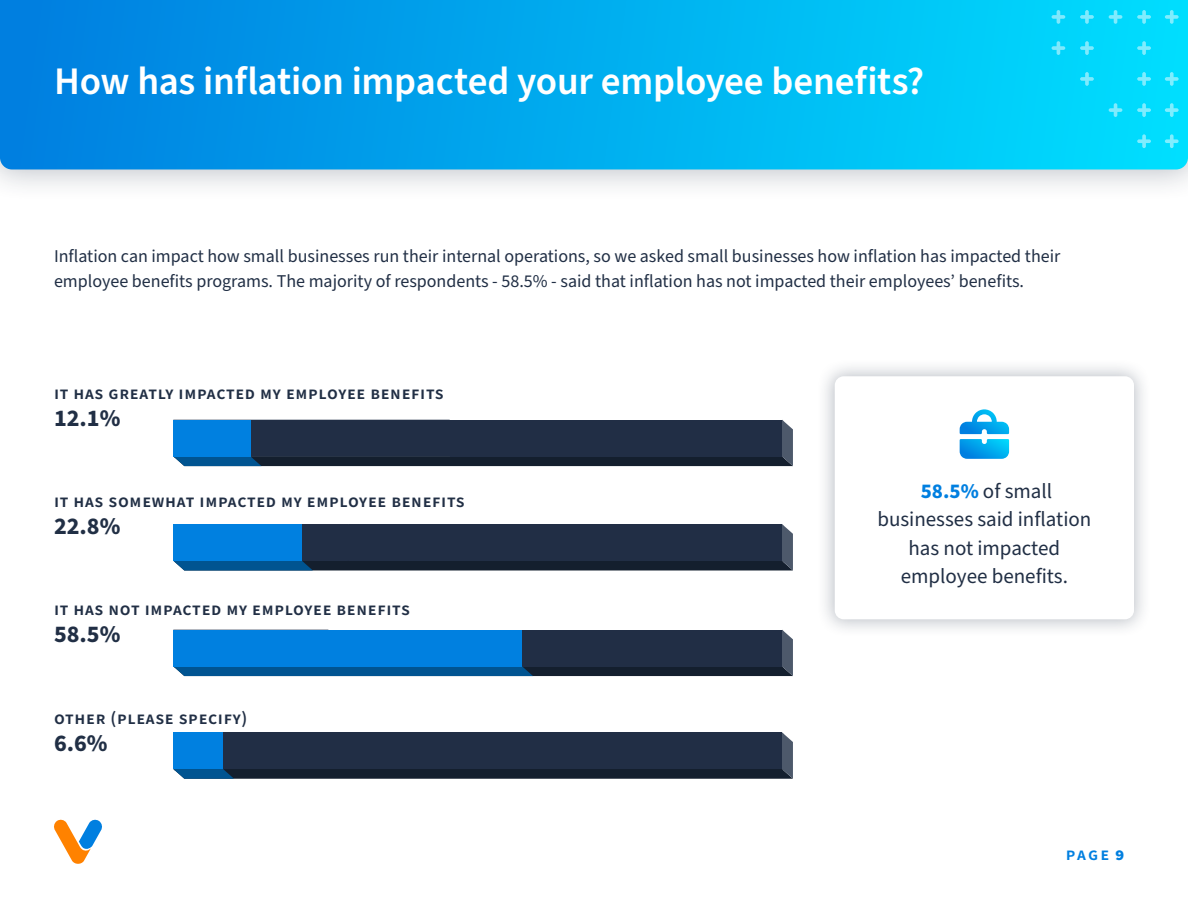
<style>
.page{position:relative;width:1188px;height:918px;background:#fff}
.page>*{position:absolute;margin:0;border:0;box-sizing:border-box;transform-origin:0 0}
.t1{font:600 39px "Source Sans Pro";color:#fff}
.t2{font:700 24px "Source Sans Pro";color:#212f45}
.t3{font:21px/28.5px "Source Sans Pro";color:#212f45;text-align:center}
.t4{font:18px/25.5px "Source Sans Pro";color:#212f45}
.t5{font:600 18px "Source Sans Pro";letter-spacing:.04em;color:#212f45}
.t6{font:600 18px "Source Sans Pro";color:#007fe0}
.s1{font-weight:700;color:#007fe0}
.s2{font-weight:700}
</style>
<div class="page">
<svg style="left:54px;top:820px;width:48px;height:44px"></svg>
<div style="left:0;top:0;width:1188px;height:202px;background:#212f45;opacity:.3"></div>
<svg style="left:0;top:0;width:1188px;height:170px;background:#00adee"></svg>
<div style="left:816px;top:358px;width:336px;height:279px;background:#212f45;opacity:.3"></div>
<div style="left:835px;top:376px;width:299px;height:243px;background:#fff;border-radius:9px"></div>
<svg style="left:173px;top:419px;width:620px;height:47px;background:#233248"></svg>
<div style="left:173px;top:420px;width:77px;height:36px;background:#0080e0"></div>
<svg style="left:173px;top:524px;width:620px;height:46px;background:#1e2e45"></svg>
<div style="left:173px;top:524px;width:129px;height:37px;background:#0080e0"></div>
<svg style="left:173px;top:629px;width:620px;height:47px;background:#223e5b"></svg>
<div style="left:173px;top:630px;width:349px;height:36px;background:#0080e0"></div>
<svg style="left:173px;top:732px;width:620px;height:47px;background:#202d43"></svg>
<div style="left:173px;top:732px;width:50px;height:37px;background:#0080e0"></div>
<svg style="left:1165px;top:10px;width:14px;height:14px"></svg>
<svg style="left:1165px;top:72px;width:14px;height:14px"></svg>
<svg style="left:1165px;top:103px;width:14px;height:14px"></svg>
<svg style="left:1165px;top:134px;width:14px;height:14px"></svg>
<svg style="left:1137px;top:10px;width:14px;height:14px"></svg>
<svg style="left:1137px;top:41px;width:14px;height:14px"></svg>
<svg style="left:1109px;top:10px;width:13px;height:14px"></svg>
<svg style="left:1080px;top:10px;width:14px;height:14px"></svg>
<svg style="left:1080px;top:41px;width:14px;height:14px"></svg>
<svg style="left:1137px;top:72px;width:14px;height:14px"></svg>
<svg style="left:1137px;top:103px;width:14px;height:14px"></svg>
<svg style="left:1137px;top:134px;width:14px;height:14px"></svg>
<svg style="left:1109px;top:103px;width:13px;height:14px"></svg>
<svg style="left:1080px;top:72px;width:14px;height:14px"></svg>
<svg style="left:1052px;top:10px;width:13px;height:14px"></svg>
<svg style="left:1052px;top:41px;width:13px;height:14px"></svg>
<svg style="left:960px;top:409px;width:49px;height:50px"></svg>
<h1 class="t1" style="left:54px;top:55px;width:872px">How has inflation impacted your employee benefits?</h1>
<p class="t4" style="left:54px;top:244px;width:1008px">Inflation can impact how small businesses run their internal operations, so we asked small businesses how inflation has impacted their employee benefits programs. The majority of respondents - 58.5% - said that inflation has not impacted their employees’ benefits.</p>
<p class="t5" style="left:54px;top:381px;width:391px">it has greatly impacted my employee benefits</p>
<h2 class="t2" style="left:54px;top:402px;width:68px">12.1%</h2>
<p class="t5" style="left:54px;top:489px;width:412px">it has somewhat impacted my employee benefits</p>
<h2 class="t2" style="left:54px;top:510px;width:68px">22.8%</h2>
<p class="t5" style="left:54px;top:597px;width:357px">it has not impacted my employee benefits</p>
<h2 class="t2" style="left:54px;top:618px;width:68px">58.5%</h2>
<p class="t5" style="left:54px;top:706px;width:195px">other (please specify)</p>
<h2 class="t2" style="left:54px;top:726px;width:55px">6.6%</h2>
<p class="t3" style="left:877px;top:477px;width:216px"><span class="s1">58.5%</span> of small businesses said inflation has not impacted employee benefits.</p>
<p class="t6" style="left:1066px;top:842px;width:60px">page <span class="s2">9</span></p>
</div>
